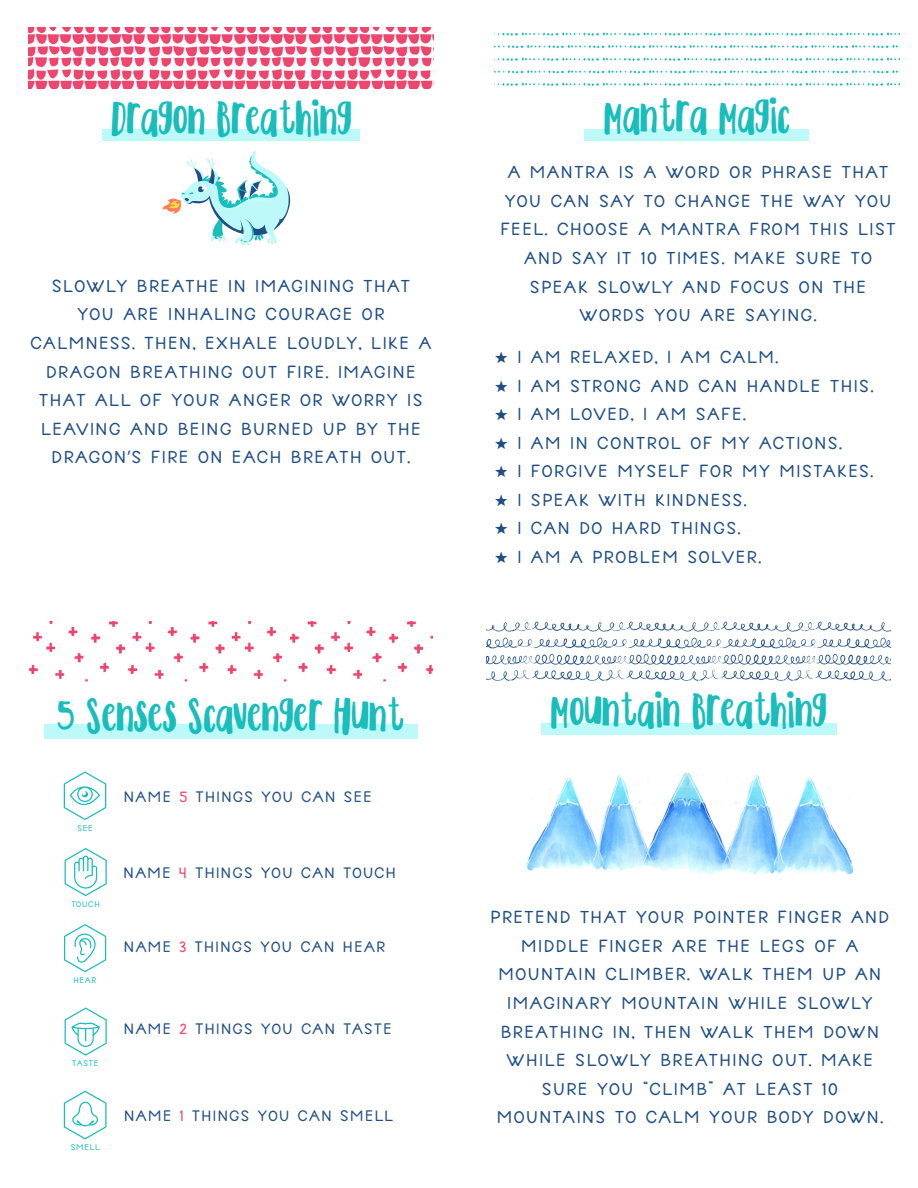
<style>
.page{position:relative;width:918px;height:1188px;background:#fff}
.page>*{position:absolute;margin:0;border:0;box-sizing:border-box;transform-origin:0 0}
.t1{font:44.7px "Quickfox";color:#17bebb}
.t2{font:18.15px/28.5px "Wilderness";color:#1e4e83;text-align:center}
.t3{font:15.9px "Wilderness";color:#1e4e83}
.t4{font:8.7px "Wilderness";color:#17bebb}
.t5{font:8.55px "Wilderness";color:#17bebb}
.s1{font-family:"Myriad Pro"}
.s2{color:#ef476f}
</style>
<div class="page">
<div style="left:44px;top:724px;width:374px;height:14px;background:#bef9f9"></div>
<img style="left:28px;top:621px;width:405px;height:60px">
<svg style="left:64px;top:771px;width:42px;height:49px"></svg>
<svg style="left:64px;top:1091px;width:43px;height:49px"></svg>
<svg style="left:65px;top:1007px;width:42px;height:49px"></svg>
<svg style="left:65px;top:848px;width:42px;height:48px"></svg>
<svg style="left:64px;top:924px;width:42px;height:48px"></svg>
<div style="left:102px;top:130px;width:258px;height:11px;background:#bef9f9"></div>
<img style="left:28px;top:27px;width:405px;height:61px">
<svg style="left:162px;top:150px;width:129px;height:96px"></svg>
<div style="left:584px;top:130px;width:225px;height:11px;background:#bef9f9"></div>
<img style="left:494px;top:32px;width:405px;height:54px">
<div style="left:542px;top:724px;width:295px;height:11px;background:#bef9f9"></div>
<img style="left:486px;top:621px;width:405px;height:60px">
<img style="left:526px;top:772px;width:328px;height:103px">
<p class="t1" style="left:111px;top:87px;width:242px">Dragon Breathing</p>
<p class="t2" style="left:30px;top:271px;width:404px">SLOWLY BREATHE IN IMAGINING THAT<br>YOU ARE INHALING COURAGE OR CALMNESS. THEN, EXHALE LOUDLY, LIKE A DRAGON BREATHING OUT FIRE. IMAGINE THAT ALL OF YOUR ANGER OR WORRY IS LEAVING AND BEING BURNED UP BY THE DRAGON<span class="s1">’</span>S FIRE ON EACH BREATH OUT.</p>
<p class="t1" style="left:57px;top:684px;width:348px">5 Senses Scavenger Hunt</p>
<p class="t4" style="left:77px;top:823px;width:18px">SEE</p>
<p class="t5" style="left:71px;top:899px;width:31px">TOUCH</p>
<p class="t5" style="left:73px;top:975px;width:25px">HEAR</p>
<p class="t5" style="left:72px;top:1059px;width:28px">TASTE</p>
<p class="t4" style="left:70px;top:1142px;width:31px">SMELL</p>
<p class="t3" style="left:123px;top:787px;width:251px">NAME <span class="s2">5</span> THINGS YOU CAN SEE</p>
<p class="t3" style="left:123px;top:863px;width:275px">NAME <span class="s2">4</span> THINGS YOU CAN TOUCH</p>
<p class="t3" style="left:123px;top:937px;width:264px">NAME <span class="s2">3</span> THINGS YOU CAN HEAR</p>
<p class="t3" style="left:123px;top:1020px;width:271px">NAME <span class="s2">2</span> THINGS YOU CAN TASTE</p>
<p class="t3" style="left:123px;top:1107px;width:272px">NAME <span class="s2">1</span> THINGS YOU CAN SMELL</p>
<p class="t1" style="left:604px;top:85px;width:187px">Mantra Magic</p>
<p class="t2" style="left:500px;top:158px;width:398px">A MANTRA IS A WORD OR PHRASE THAT<br>YOU CAN SAY TO CHANGE THE WAY YOU<br>FEEL. CHOOSE A MANTRA FROM THIS LIST<br>AND SAY IT 10 TIMES. MAKE SURE TO<br>SPEAK SLOWLY AND FOCUS ON THE<br>WORDS YOU ARE SAYING.</p>
<p class="t2" style="left:517px;top:342px;width:359px;text-align:left">I AM RELAXED, I AM CALM.<br>I AM STRONG AND CAN HANDLE THIS.<br>I AM LOVED, I AM SAFE.<br>I AM IN CONTROL OF MY ACTIONS.<br>I FORGIVE MYSELF FOR MY MISTAKES.<br>I SPEAK WITH KINDNESS.<br>I CAN DO HARD THINGS.<br>I AM A PROBLEM SOLVER.</p>
<p class="t1" style="left:551px;top:679px;width:278px">Mountain Breathing</p>
<p class="t2" style="left:490px;top:903px;width:402px">PRETEND THAT YOUR POINTER FINGER AND<br>MIDDLE FINGER ARE THE LEGS OF A<br>MOUNTAIN CLIMBER. WALK THEM UP AN<br>IMAGINARY MOUNTAIN WHILE SLOWLY<br>BREATHING IN, THEN WALK THEM DOWN<br>WHILE SLOWLY BREATHING OUT. MAKE<br>SURE YOU “CLIMB” AT LEAST 10<br>MOUNTAINS TO CALM YOUR BODY DOWN.</p>
</div>
